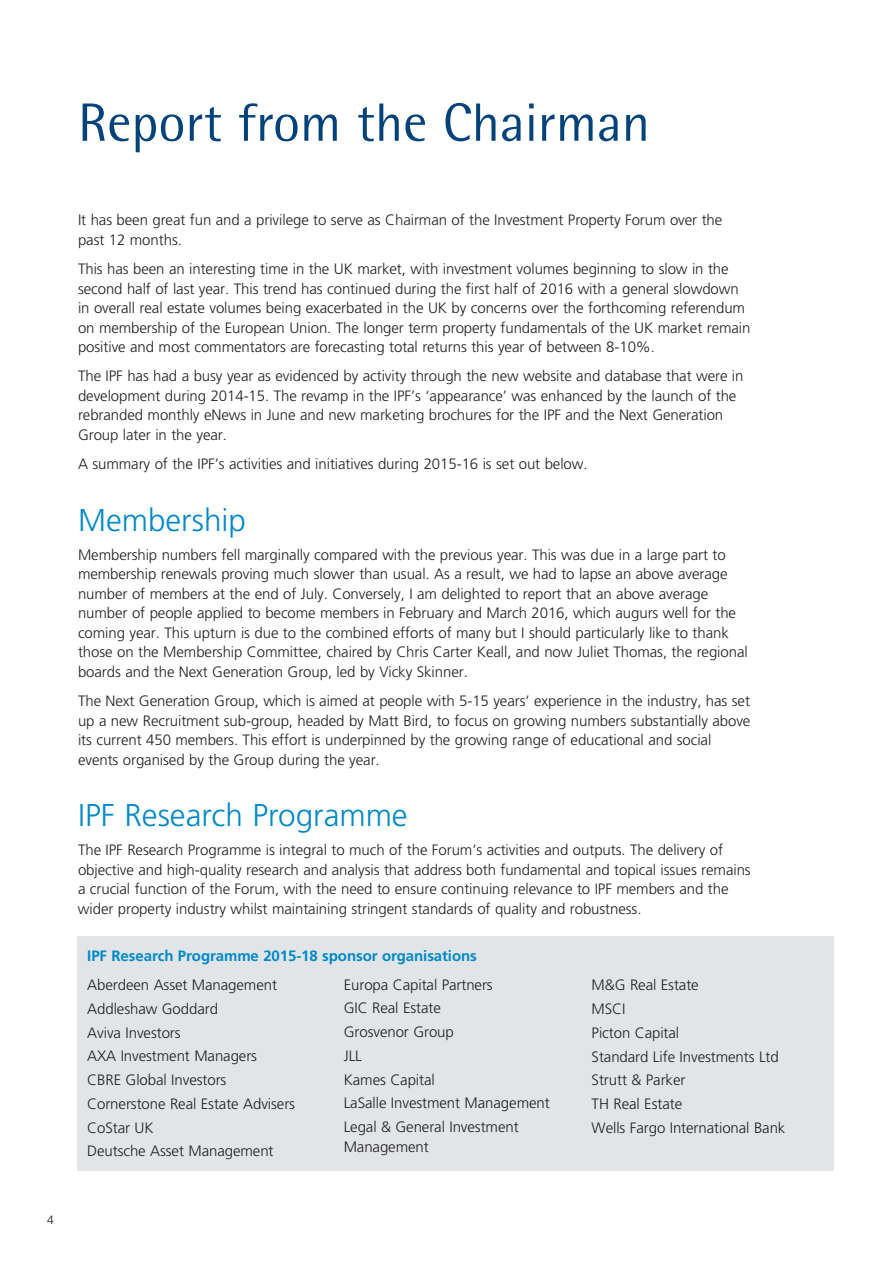
<style>
.page{position:relative;width:893px;height:1263px;background:#fff}
.page>*{position:absolute;margin:0;border:0;box-sizing:border-box;transform-origin:0 0}
.t1{font:54px "Rotis Semi Sans";color:#004279}
.t2{font:300 31.5px "Frutiger";color:#0088c7}
.t3{font:300 15px/19.5px "Frutiger";letter-spacing:-.005em;color:#231f20}
.t4{font:700 15px "Frutiger";letter-spacing:-.005em;color:#0088c7}
.t5{font:300 12px "Frutiger";color:#231f20}
</style>
<div class="page">
<div style="left:77px;top:936px;width:756px;height:234px;background:#e1e5e8"></div>
<h1 class="t1" style="left:78px;top:91px;width:573px">Report from the Chairman</h1>
<p class="t5" style="left:47px;top:1213px;width:8px">4</p>
<p class="t3" style="left:78px;top:211px;width:646px">It has been great fun and a privilege to serve as Chairman of the Investment Property Forum over the past 12 months.</p>
<p class="t3" style="left:78px;top:259px;width:674px">This has been an interesting time in the UK market, with investment volumes beginning to slow in the second half of last year. This trend has continued during the first half of 2016 with a general slowdown in overall real estate volumes being exacerbated in the UK by concerns over the forthcoming referendum on membership of the European Union. The longer term property fundamentals of the UK market remain positive and most commentators are forecasting total returns this year of between 8-10%.</p>
<p class="t3" style="left:78px;top:367px;width:667px">The IPF has had a busy year as evidenced by activity through the new website and database that were in development during 2014-15. The revamp in the IPF’s ‘appearance’ was enhanced by the launch of the rebranded monthly eNews in June and new marketing brochures for the IPF and the Next Generation Group later in the year.</p>
<p class="t3" style="left:78px;top:454px;width:511px">A summary of the IPF’s activities and initiatives during 2015-16 is set out below.</p>
<h2 class="t2" style="left:78px;top:502px;width:170px">Membership</h2>
<p class="t3" style="left:78px;top:545px;width:671px">Membership numbers fell marginally compared with the previous year. This was due in a large part to membership renewals proving much slower than usual. As a result, we had to lapse an above average number of members at the end of July. Conversely, I am delighted to report that an above average number of people applied to become members in February and March 2016, which augurs well for the coming year. This upturn is due to the combined efforts of many but I should particularly like to thank those on the Membership Committee, chaired by Chris Carter Keall, and now Juliet Thomas, the regional boards and the Next Generation Group, led by Vicky Skinner.</p>
<p class="t3" style="left:78px;top:691px;width:674px">The Next Generation Group, which is aimed at people with 5-15 years’ experience in the industry, has set up a new Recruitment sub-group, headed by Matt Bird, to focus on growing numbers substantially above its current 450 members. This effort is underpinned by the growing range of educational and social events organised by the Group during the year.</p>
<h2 class="t2" style="left:78px;top:797px;width:331px">IPF Research Programme</h2>
<p class="t3" style="left:78px;top:841px;width:674px">The IPF Research Programme is integral to much of the Forum’s activities and outputs. The delivery of objective and high-quality research and analysis that address both fundamental and topical issues remains a crucial function of the Forum, with the need to ensure continuing relevance to IPF members and the wider property industry whilst maintaining stringent standards of quality and robustness.</p>
<p class="t4" style="left:87px;top:947px;width:391px">IPF Research Programme 2015-18 sponsor organisations</p>
<p class="t3" style="left:87px;top:973px;width:209px;line-height:23.7px">Aberdeen Asset Management<br>Addleshaw Goddard<br>Aviva Investors<br>AXA Investment Managers<br>CBRE Global Investors<br>Cornerstone Real Estate Advisers<br>CoStar UK<br>Deutsche Asset Management</p>
<p class="t3" style="left:344px;top:973px;width:207px;line-height:23.7px">Europa Capital Partners<br>GIC Real Estate<br>Grosvenor Group<br>JLL<br>Kames Capital<br>LaSalle Investment Management<br>Legal &amp; General Investment</p>
<p class="t3" style="left:344px;top:1137px;width:87px">Management</p>
<p class="t3" style="left:592px;top:973px;width:195px;line-height:23.7px">M&amp;G Real Estate<br>MSCI<br>Picton Capital<br>Standard Life Investments Ltd<br>Strutt &amp; Parker<br>TH Real Estate<br>Wells Fargo International Bank</p>
</div>
